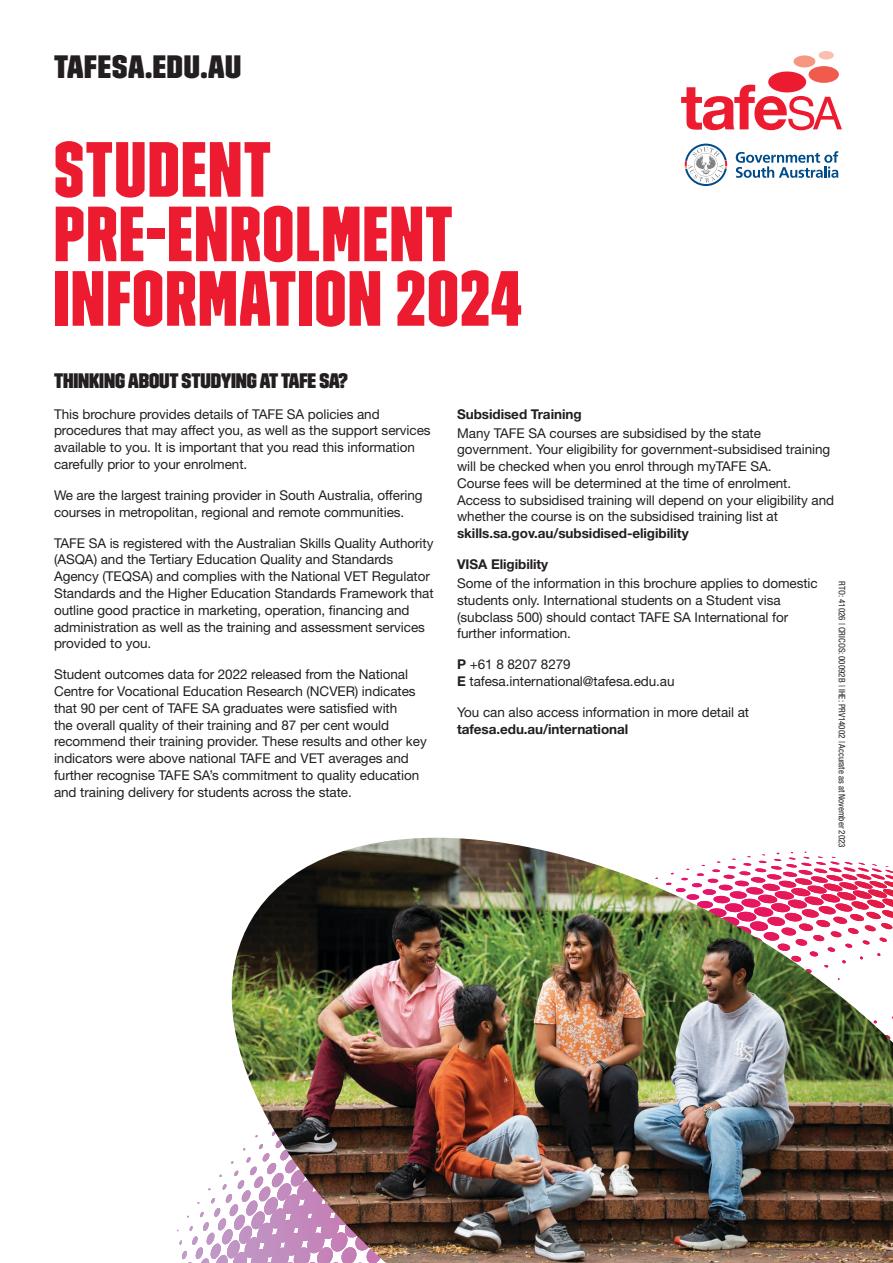
<style>
.page{position:relative;width:893px;height:1263px;background:#fff}
.page>*{position:absolute;margin:0;border:0;box-sizing:border-box;transform-origin:0 0}
.t1{font:78px/64.5px "Trim Poster Lean";letter-spacing:.02em;color:#ed1b30}
.t2{font:32.4px "Trim Poster Average";letter-spacing:.025em;color:#231f20}
.t3{font:21px "Trim Poster Average";letter-spacing:-.005em;color:#231f20}
.t4{font:13.5px/16.8px "Helvetica Neue LT Std";letter-spacing:-.005em;color:#231f20}
.t5{font:700 13.5px "Helvetica Neue LT Std";letter-spacing:-.005em;color:#231f20}
.t6{font:condensed 9px "Helvetica Neue LT Std";color:#231f20}
.s1{font-weight:700}
</style>
<div class="page">
<svg style="left:681px;top:85px;width:161px;height:45px"></svg>
<div style="left:768px;top:72px;width:38px;height:20px;background:#ed1b30;border-radius:50%"></div>
<div style="left:809px;top:66px;width:30px;height:17px;background:#f15b4d;border-radius:50%"></div>
<div style="left:794px;top:55px;width:21px;height:12px;background:#f69781;border-radius:50%"></div>
<div style="left:818px;top:51px;width:16px;height:8px;background:#fabfad;border-radius:50%"></div>
<svg style="left:736px;top:151px;width:102px;height:27px"></svg>
<svg style="left:685px;top:144px;width:42px;height:42px"></svg>
<img style="left:230px;top:838px;width:663px;height:425px">
<h2 class="t2" style="left:54px;top:51px;width:189px">TAFESA.EDU.AU</h2>
<h1 class="t1" style="left:54px;top:138px;width:469px">STUDENT<br>PRE-ENROLMENT<br>INFORMATION 2024</h1>
<h3 class="t3" style="left:54px;top:370px;width:295px">THINKING ABOUT STUDYING AT TAFE SA?</h3>
<p class="t4" style="left:54px;top:405px;width:378px">This brochure provides details of TAFE SA policies and procedures that may affect you, as well as the support services available to you. It is important that you read this information carefully prior to your enrolment.</p>
<p class="t4" style="left:54px;top:486px;width:370px">We are the largest training provider in South Australia, offering courses in metropolitan, regional and remote communities.</p>
<p class="t4" style="left:54px;top:534px;width:381px">TAFE SA is registered with the Australian Skills Quality Authority (ASQA) and the Tertiary Education Quality and Standards Agency (TEQSA) and complies with the National VET Regulator Standards and the Higher Education Standards Framework that outline good practice in marketing, operation, financing and administration as well as the training and assessment services provided to you.</p>
<p class="t4" style="left:54px;top:666px;width:374px">Student outcomes data for 2022 released from the National Centre for Vocational Education Research (NCVER) indicates that 90 per cent of TAFE SA graduates were satisfied with<br>the overall quality of their training and 87 per cent would recommend their training provider. These results and other key indicators were above national TAFE and VET averages and further recognise TAFE SA’s commitment to quality education and training delivery for students across the state.</p>
<p class="t5" style="left:457px;top:405px;width:126px">Subsidised Training</p>
<p class="t4" style="left:457px;top:424px;width:378px">Many TAFE SA courses are subsidised by the state government. Your eligibility for government-subsidised training will be checked when you enrol through myTAFE SA.<br>Course fees will be determined at the time of enrolment.<br>Access to subsidised training will depend on your eligibility and whether the course is on the subsidised training list at</p>
<p class="t5" style="left:457px;top:525px;width:233px">skills.sa.gov.au/subsidised-eligibility</p>
<p class="t5" style="left:457px;top:556px;width:93px">VISA Eligibility</p>
<p class="t4" style="left:457px;top:575px;width:362px">Some of the information in this brochure applies to domestic students only. International students on a Student visa (subclass 500) should contact TAFE SA International for further information.</p>
<p class="t4" style="left:457px;top:656px;width:219px"><span class="s1">P</span> +61 8 8207 8279<br><span class="s1">E</span> tafesa.international@tafesa.edu.au</p>
<p class="t4" style="left:457px;top:703px;width:294px">You can also access information in more detail at</p>
<p class="t5" style="left:457px;top:720px;width:173px">tafesa.edu.au/international</p>
<p class="t6" style="left:847px;top:581px;width:268px;rotate:90deg">RTO: 41026 | CRICOS: 00092B | IHE: PRV14002 | Accurate as at November 2023</p>
</div>
